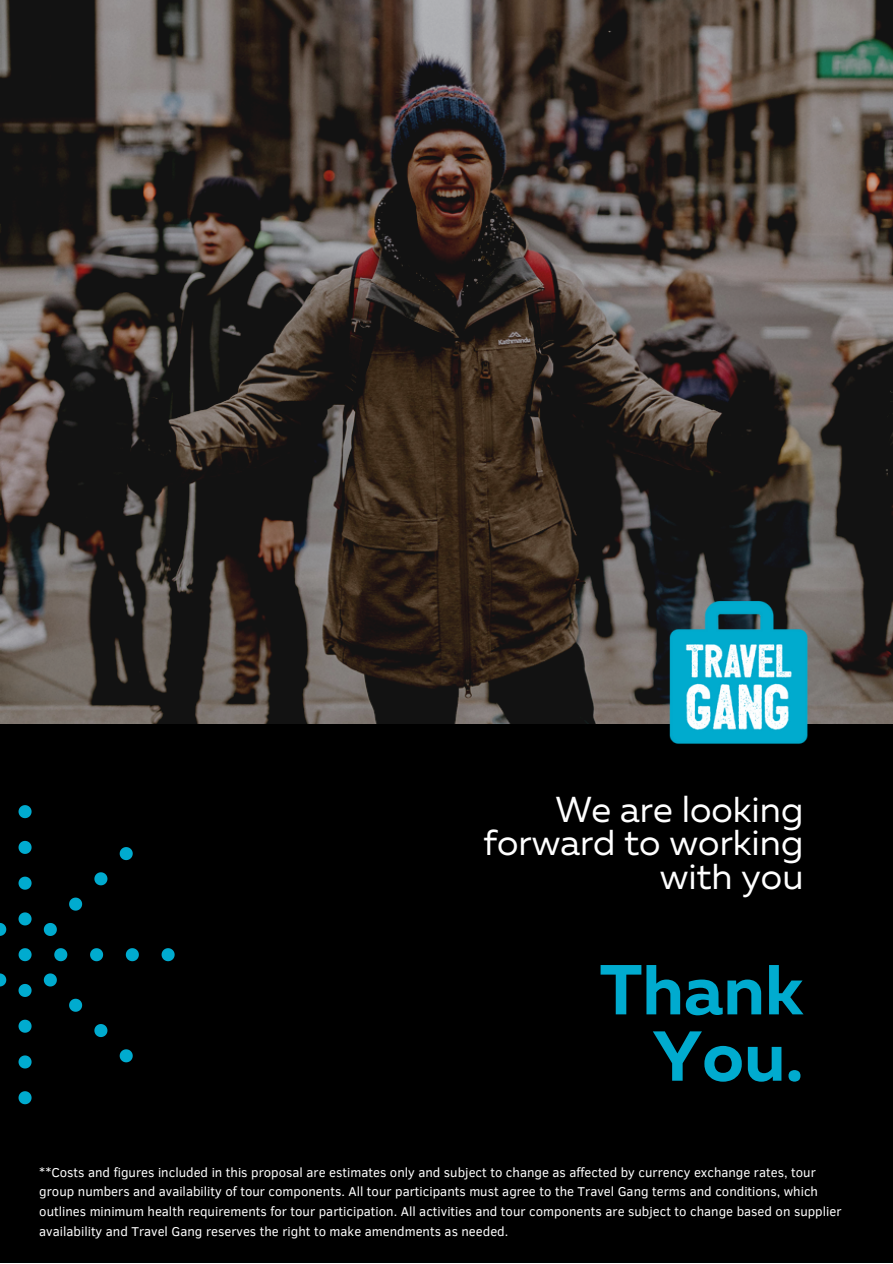
<style>
.page{position:relative;width:893px;height:1264px;background:#fff}
.page>*{position:absolute;margin:0;border:0;box-sizing:border-box;transform-origin:0 0}
.t1{font:700 70.5px/66.3px "Muller";color:#00abcf;text-align:right}
.t2{font:36px/33.8px "Muller";color:#fff;text-align:right}
.t3{font:13.05px/19.6px "Clear Sans";color:#fff}
</style>
<div class="page">
<div style="left:0;top:722px;width:892px;height:540px;background:#000"></div>
<svg style="left:19px;top:805px;width:13px;height:13px"></svg>
<svg style="left:19px;top:840px;width:13px;height:14px"></svg>
<svg style="left:19px;top:876px;width:13px;height:13px"></svg>
<svg style="left:19px;top:912px;width:13px;height:13px"></svg>
<svg style="left:19px;top:984px;width:13px;height:12px"></svg>
<svg style="left:19px;top:1019px;width:13px;height:13px"></svg>
<svg style="left:19px;top:1055px;width:13px;height:13px"></svg>
<svg style="left:19px;top:1091px;width:13px;height:13px"></svg>
<svg style="left:161px;top:948px;width:14px;height:13px"></svg>
<svg style="left:126px;top:948px;width:13px;height:13px"></svg>
<svg style="left:90px;top:948px;width:13px;height:13px"></svg>
<svg style="left:54px;top:948px;width:13px;height:13px"></svg>
<svg style="left:120px;top:847px;width:13px;height:13px"></svg>
<svg style="left:94px;top:872px;width:13px;height:13px"></svg>
<svg style="left:69px;top:897px;width:13px;height:13px"></svg>
<svg style="left:44px;top:923px;width:13px;height:13px"></svg>
<svg style="left:0;top:973px;width:6px;height:13px"></svg>
<svg style="left:120px;top:1049px;width:13px;height:13px"></svg>
<svg style="left:94px;top:1024px;width:13px;height:13px"></svg>
<svg style="left:69px;top:998px;width:13px;height:13px"></svg>
<svg style="left:44px;top:973px;width:13px;height:13px"></svg>
<svg style="left:19px;top:948px;width:13px;height:13px"></svg>
<svg style="left:0;top:922px;width:6px;height:13px"></svg>
<img style="left:0;top:0;width:892px;height:723px">
<img style="left:663px;top:595px;width:151px;height:149px">
<h2 class="t2" style="left:483px;top:795px;width:321px">We are looking forward to working with you</h2>
<h1 class="t1" style="left:599px;top:962px;width:205px">Thank<br>You.</h1>
<p class="t3" style="left:39px;top:1161px;width:803px">**Costs and figures included in this proposal are estimates only and subject to change as affected by currency exchange rates, tour group numbers and availability of tour components. All tour participants must agree to the Travel Gang terms and conditions, which outlines minimum health requirements for tour participation. All activities and tour components are subject to change based on supplier availability and Travel Gang reserves the right to make amendments as needed.</p>
</div>
